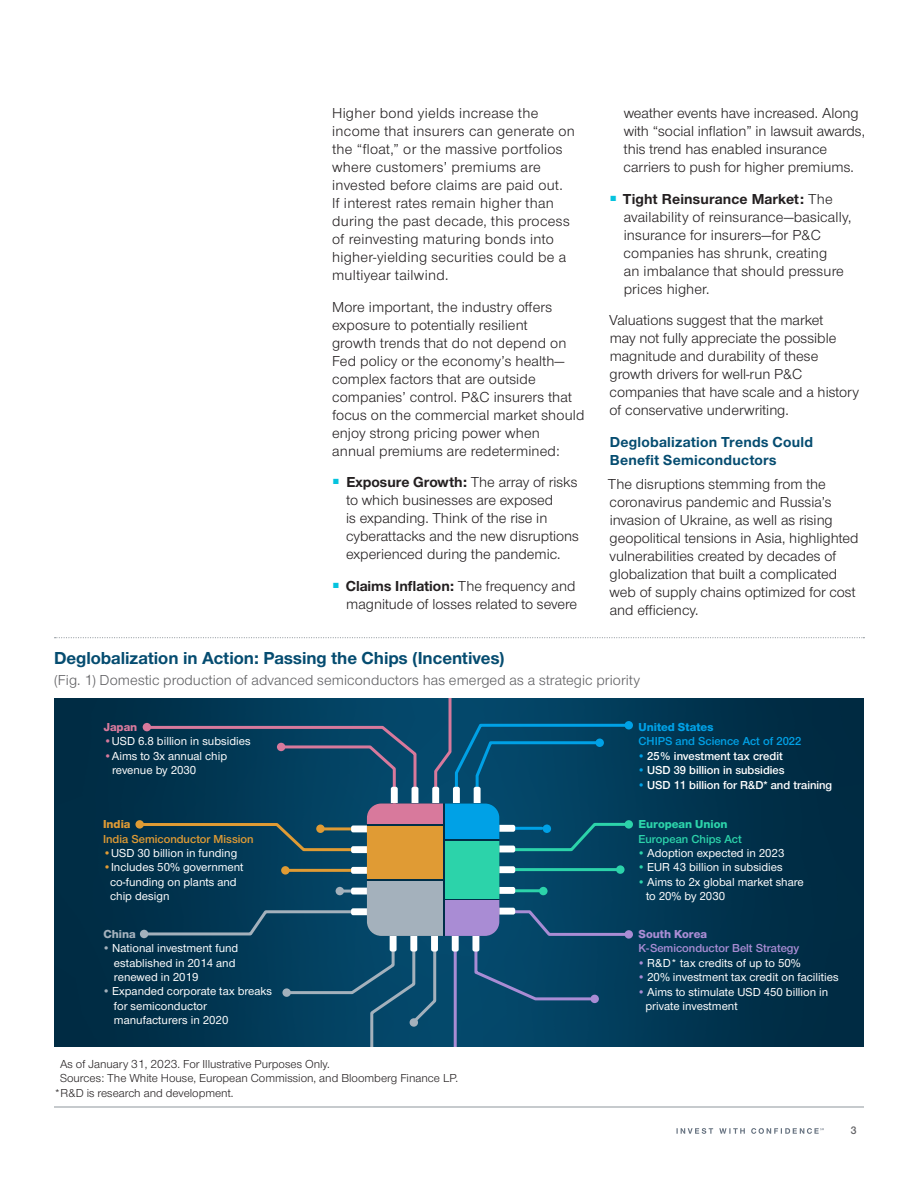
<style>
.page{position:relative;width:918px;height:1188px;background:#fff}
.page>*{position:absolute;margin:0;border:0;box-sizing:border-box;transform-origin:0 0}
.t1{font:700 18px "Nimbus Sans Novus";color:#054c70}
.t2{font:15px/18px "Nimbus Sans Novus";color:#231f20}
.t3{font:15px/18px "Nimbus Sans Novus";letter-spacing:.02em;color:#231f20}
.t4{font:15px "Nimbus Sans Novus";letter-spacing:.005em;color:#5f5f62}
.t5{font:700 15px/18px "Nimbus Sans Novus";letter-spacing:.015em;color:#054c70}
.t6{font:500 12px/14.4px "Nimbus Sans Novus";color:#fff}
.t7{font:12px "Nimbus Sans Novus";color:#231f20}
.t8{font:600 12px "Nimbus Sans Novus";color:#fff}
.t9{font:600 12px "Nimbus Sans Novus";color:#a98cd4}
.t10{font:600 12px "Nimbus Sans Novus";color:#e09b34}
.t11{font:600 12px "Nimbus Sans Novus";color:#00a1e6}
.t12{font:600 12px "Nimbus Sans Novus";color:#2cd3aa}
.t13{font:800 12px "Nimbus Sans Novus";color:#2cd3aa}
.t14{font:800 12px "Nimbus Sans Novus";color:#00a1e6}
.t15{font:800 12px "Nimbus Sans Novus";color:#a98cd4}
.t16{font:800 12px "Nimbus Sans Novus";color:#d8799c}
.t17{font:800 12px "Nimbus Sans Novus";color:#e09b34}
.t18{font:800 12px "Nimbus Sans Novus";color:#a4b1bc}
.t19{font:600 11.25px "Nimbus Sans Novus";color:#5f5f62}
.s1{font-weight:700}
.s2{color:#d8799c}
.s3{color:#00a1e6}
.s4{color:#e09b34}
.s5{font-weight:600;color:#a4b1bc}
.s6{font-weight:600;color:#2cd3aa}
.s7{font-weight:600;color:#a98cd4}
</style>
<div class="page">
<hr style="left:54px;top:1107px;width:810px;height:1px;background:#8f969c">
<svg style="left:55px;top:637px;width:809px;height:1px"></svg>
<svg style="left:54px;top:699px;width:809px;height:348px;background:#002f49"></svg>
<svg style="left:135px;top:820px;width:9px;height:9px"></svg>
<svg style="left:137px;top:699px;width:495px;height:348px;background:#0e4764"></svg>
<div style="left:367px;top:803px;width:76px;height:21px;background:#d8799c"></div>
<div style="left:445px;top:900px;width:54px;height:36px;background:#a98cd4"></div>
<div style="left:367px;top:881px;width:76px;height:55px;background:#a4b1bc"></div>
<div style="left:445px;top:803px;width:54px;height:36px;background:#00a1e6"></div>
<div style="left:445px;top:841px;width:54px;height:58px;background:#2cd3aa"></div>
<div style="left:367px;top:826px;width:76px;height:52px;background:#e09b34"></div>
<svg style="left:677px;top:1128px;width:147px;height:6px"></svg>
<p class="t3" style="left:332px;top:104px;width:244px">Higher bond yields increase the income that insurers can generate on the “float,” or the massive portfolios where customers’ premiums are invested before claims are paid out.<br>If interest rates remain higher than during the past decade, this process of reinvesting maturing bonds into higher‑yielding securities could be a multiyear tailwind.</p>
<p class="t2" style="left:332px;top:297px;width:254px">More important, the industry offers exposure to potentially resilient<br>growth trends that do not depend on Fed policy or the economy’s health— complex factors that are outside companies’ control. P&amp;C insurers that focus on the commercial market should enjoy strong pricing power when annual premiums are redetermined:</p>
<p class="t2" style="left:346px;top:473px;width:234px;text-indent:-13px"><sup>■</sup> <span class="s1">Exposure Growth:</span> The array of risks to which businesses are exposed<br>is expanding. Think of the rise in cyberattacks and the new disruptions experienced during the pandemic.</p>
<p class="t2" style="left:333px;top:576px;width:246px;text-align:right"><sup>■</sup> <span class="s1">Claims Inflation:</span> The frequency and magnitude of losses related to severe</p>
<p class="t2" style="left:624px;top:104px;width:243px">weather events have increased. Along with “social inflation” in lawsuit awards, this trend has enabled insurance carriers to push for higher premiums.</p>
<p class="t2" style="left:624px;top:189px;width:229px;text-indent:-13px"><sup>■</sup> <span class="s1">Tight Reinsurance Market:</span> The availability of reinsurance—basically, insurance for insurers—for P&amp;C companies has shrunk, creating<br>an imbalance that should pressure prices higher.</p>
<p class="t2" style="left:609px;top:311px;width:251px">Valuations suggest that the market<br>may not fully appreciate the possible magnitude and durability of these growth drivers for well‑run P&amp;C companies that have scale and a history of conservative underwriting.</p>
<p class="t5" style="left:610px;top:432px;width:205px">Deglobalization Trends Could<br>Benefit Semiconductors</p>
<p class="t2" style="left:608px;top:474px;width:252px">The disruptions stemming from the coronavirus pandemic and Russia’s invasion of Ukraine, as well as rising geopolitical tensions in Asia, highlighted vulnerabilities created by decades of globalization that built a complicated web of supply chains optimized for cost and efficiency.</p>
<p class="t1" style="left:54px;top:646px;width:452px">Deglobalization in Action: Passing the Chips (Incentives)</p>
<p class="t4" style="left:54px;top:670px;width:588px">(Fig. 1) Domestic production of advanced semiconductors has emerged as a strategic priority</p>
<p class="t16" style="left:104px;top:719px;width:35px">Japan</p>
<p class="t6" style="left:104px;top:734px;width:148px"><span class="s2">•</span>USD 6.8 billion in subsidies</p>
<p class="t6" style="left:112px;top:748px;width:116px;text-indent:-8px"><span class="s2">•</span>Aims to 3x annual chip revenue by 2030</p>
<p class="t14" style="left:638px;top:719px;width:77px">United States</p>
<p class="t11" style="left:638px;top:733px;width:164px">CHIPS and Science Act of 2022</p>
<p class="t8" style="left:638px;top:748px;width:146px"><span class="s3">•</span> 25% investment tax credit</p>
<p class="t8" style="left:638px;top:762px;width:148px"><span class="s3">•</span> USD 39 billion in subsidies</p>
<p class="t8" style="left:638px;top:777px;width:195px"><span class="s3">•</span> USD 11 billion for R&amp;D* and training</p>
<p class="t17" style="left:103px;top:816px;width:29px">India</p>
<p class="t10" style="left:103px;top:831px;width:152px">India Semiconductor Mission</p>
<p class="t6" style="left:103px;top:845px;width:136px"><span class="s4">•</span>USD 30 billion in funding</p>
<p class="t6" style="left:110px;top:860px;width:135px;text-indent:-7px"><span class="s4">•</span>Includes 50% government co-funding on plants and chip design</p>
<p class="t18" style="left:104px;top:925px;width:34px">China</p>
<p class="t6" style="left:114px;top:940px;width:126px;text-indent:-10px"><span class="s5">•</span> National investment fund established in 2014 and renewed in 2019</p>
<p class="t6" style="left:114px;top:984px;width:160px;text-indent:-10px"><span class="s5">•</span> Expanded corporate tax breaks for semiconductor manufacturers in 2020</p>
<p class="t7" style="left:60px;top:1056px;width:272px">As of January 31, 2023. For Illustrative Purposes Only.</p>
<p class="t7" style="left:60px;top:1070px;width:400px">Sources: The White House, European Commission, and Bloomberg Finance LP.</p>
<p class="t7" style="left:54px;top:1085px;width:181px">*R&amp;D is research and development.</p>
<p class="t13" style="left:638px;top:816px;width:91px">European Union</p>
<p class="t12" style="left:638px;top:831px;width:105px">European Chips Act</p>
<p class="t6" style="left:638px;top:845px;width:147px"><span class="s6">•</span> Adoption expected in 2023</p>
<p class="t6" style="left:638px;top:860px;width:146px"><span class="s6">•</span> EUR 43 billion in subsidies</p>
<p class="t6" style="left:646px;top:874px;width:159px;text-indent:-8px"><span class="s6">•</span> Aims to 2x global market share to 20% by 2030</p>
<p class="t15" style="left:638px;top:926px;width:70px">South Korea</p>
<p class="t9" style="left:638px;top:941px;width:162px">K-Semiconductor Belt Strategy</p>
<p class="t6" style="left:638px;top:955px;width:164px"><span class="s7">•</span> R&amp;D* tax credits of up to 50%</p>
<p class="t6" style="left:638px;top:969px;width:202px"><span class="s7">•</span> 20% investment tax credit on facilities</p>
<p class="t6" style="left:646px;top:984px;width:184px;text-indent:-7px"><span class="s7">•</span> Aims to stimulate USD 450 billion in private investment</p>
<p class="t19" style="left:851px;top:1123px;width:7px">3</p>
</div>
